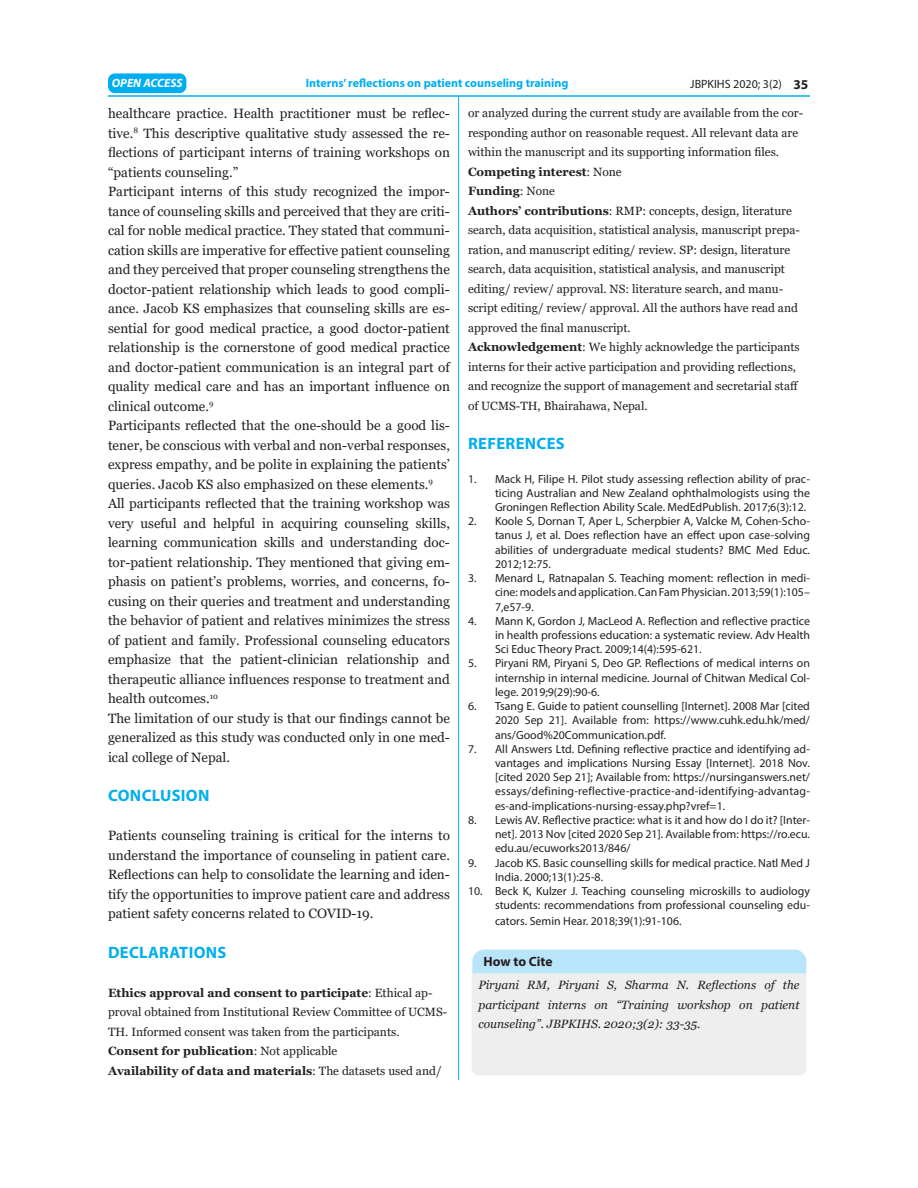
<style>
.page{position:relative;width:918px;height:1188px;background:#fff}
.page>*{position:absolute;margin:0;border:0;box-sizing:border-box;transform-origin:0 0}
.Inner_body_headings{font:700 16.5px "Myriad Pro";letter-spacing:.02em;color:#00aeef}
.Main_Text_New{font:13.5px/19.5px "Georgia";color:#231f20;text-align:justify}
.Journal_Main_Text{font:700 13.5px "Myriad Pro";letter-spacing:-.005em;color:#231f20}
.Acknowledgement_and{font:12px/19.5px "Georgia";color:#231f20}
.Journal_Main_Text-2{font:italic 12px/19.5px "Georgia";color:#231f20;text-align:justify}
.Acknowledgement_and-2{font:700 12px "Georgia";color:#231f20}
.Running_Title{font:700 12px "Myriad Pro";color:#00aeef}
.t1{font:12px "Myriad Pro";color:#231f20}
.t2{font:italic 700 12px "Myriad Pro";color:#fff}
.t3{font:11.85px/14.2px "Myriad Pro";color:#231f20;text-align:justify}
.s1{font-weight:700;font-size:13.5px}
.s2{font-weight:700}
.s3{font-weight:400}
</style>
<div class="page">
<hr style="left:108px;top:95px;width:702px;height:2px;background:#00aeef">
<div style="left:108px;top:73px;width:78px;height:20px;background:#00aeef;border-radius:7px"></div>
<hr style="left:458px;top:96px;width:1px;height:984px;background:#00aeef">
<svg style="left:472px;top:950px;width:334px;height:125px;background:#e4ecf1"></svg>
<p class="Running_Title" style="left:306px;top:75px;width:264px">Interns’ reflections on patient counseling training</p>
<p class="t2" style="left:112px;top:75px;width:72px">OPEN ACCESS</p>
<p class="t1" style="left:690px;top:77px;width:120px">JBPKIHS 2020; 3(2) <span class="s1">35</span></p>
<p class="Main_Text_New" style="left:108px;top:104px;width:343px">healthcare practice. Health practitioner must be reflec&shy;tive.<sup>8</sup> This descriptive qualitative study assessed the re&shy;flections of participant interns of training workshops on “patients counseling.”</p>
<p class="Main_Text_New" style="left:108px;top:182px;width:344px">Participant interns of this study recognized the impor&shy;tance of counseling skills and perceived that they are criti&shy;cal for noble medical practice. They stated that communi&shy;cation skills are imperative for effective patient counseling and they perceived that proper counseling strengthens the doctor-patient relationship which leads to good compli&shy;ance. Jacob KS emphasizes that counseling skills are es&shy;sential for good medical practice, a good doctor-patient relationship is the cornerstone of good medical practice and doctor-patient communication is an integral part of quality medical care and has an important influence on clinical outcome.<sup>9</sup></p>
<p class="Main_Text_New" style="left:108px;top:416px;width:343px">Participants reflected that the one-should be a good lis&shy;tener, be conscious with verbal and non-verbal responses, express empathy, and be polite in explaining the patients’ queries. Jacob KS also emphasized on these elements.<sup>9</sup></p>
<p class="Main_Text_New" style="left:108px;top:494px;width:344px">All participants reflected that the training workshop was very useful and helpful in acquiring counseling skills, learning communication skills and understanding doc&shy;tor-patient relationship. They mentioned that giving em&shy;phasis on patient’s problems, worries, and concerns, fo&shy;cusing on their queries and treatment and understanding the behavior of patient and relatives minimizes the stress of patient and family. Professional counseling educators emphasize that the patient-clinician relationship and therapeutic alliance influences response to treatment and health outcomes.<sup>10</sup></p>
<p class="Main_Text_New" style="left:108px;top:709px;width:343px">The limitation of our study is that our findings cannot be generalized as this study was conducted only in one med&shy;ical college of Nepal.</p>
<p class="Inner_body_headings" style="left:108px;top:785px;width:103px">CONCLUSION</p>
<p class="Main_Text_New" style="left:108px;top:826px;width:344px">Patients counseling training is critical for the interns to understand the importance of counseling in patient care.<br>Reflections can help to consolidate the learning and iden&shy;tify the opportunities to improve patient care and address patient safety concerns related to COVID-19.</p>
<p class="Inner_body_headings" style="left:108px;top:941px;width:120px">DECLARATIONS</p>
<p class="Acknowledgement_and" style="left:108px;top:983px;width:341px"><span class="s2">Ethics approval and consent to participate</span>: Ethical ap&shy;proval obtained from Institutional Review Committee of UCMS-<br>TH. Informed consent was taken from the participants.</p>
<p class="Acknowledgement_and-2" style="left:108px;top:1044px;width:231px">Consent for publication<span class="s3">: Not applicable</span></p>
<p class="Acknowledgement_and-2" style="left:108px;top:1063px;width:335px">Availability of data and materials<span class="s3">: The datasets used and/</span></p>
<p class="Acknowledgement_and" style="left:468px;top:103px;width:337px">or analyzed during the current study are available from the cor&shy;responding author on reasonable request. All relevant data are within the manuscript and its supporting information files.</p>
<p class="Acknowledgement_and-2" style="left:468px;top:164px;width:155px">Competing interest<span class="s3">: None</span></p>
<p class="Acknowledgement_and-2" style="left:468px;top:183px;width:89px">Funding<span class="s3">: None</span></p>
<p class="Acknowledgement_and" style="left:468px;top:201px;width:333px"><span class="s2">Authors’ contributions</span>: RMP: concepts, design, literature search, data acquisition, statistical analysis, manuscript prepa&shy;ration, and manuscript editing/ review. SP: design, literature search, data acquisition, statistical analysis, and manuscript editing/ review/ approval. NS: literature search, and manu&shy;script editing/ review/ approval. All the authors have read and approved the final manuscript.</p>
<p class="Acknowledgement_and" style="left:468px;top:337px;width:333px"><span class="s2">Acknowledgement</span>: We highly acknowledge the participants interns for their active participation and providing reflections, and recognize the support of management and secretarial staff of UCMS-TH, Bhairahawa, Nepal.</p>
<p class="Inner_body_headings" style="left:468px;top:433px;width:98px">REFERENCES</p>
<p class="t3" style="left:495px;top:471px;width:317px;text-indent:-27px">1. Mack H, Filipe H. Pilot study assessing reflection ability of prac&shy;ticing Australian and New Zealand ophthalmologists using the Groningen Reflection Ability Scale. MedEdPublish. 2017;6(3):12.</p>
<p class="t3" style="left:495px;top:514px;width:317px;text-indent:-27px">2. Koole S, Dornan T, Aper L, Scherpbier A, Valcke M, Cohen-Scho&shy;tanus J, et al. Does reflection have an effect upon case-solving abilities of undergraduate medical students? BMC Med Educ.<br>2012;12:75.</p>
<p class="t3" style="left:495px;top:571px;width:317px;text-indent:-27px">3. Menard L, Ratnapalan S. Teaching moment: reflection in medi&shy;cine: models and application. Can Fam Physician. 2013;59(1):105– 7,e57-9.</p>
<p class="t3" style="left:495px;top:614px;width:316px;text-indent:-27px">4. Mann K, Gordon J, MacLeod A. Reflection and reflective practice in health professions education: a systematic review. Adv Health Sci Educ Theory Pract. 2009;14(4):595-621.</p>
<p class="t3" style="left:495px;top:656px;width:317px;text-indent:-27px">5. Piryani RM, Piryani S, Deo GP. Reflections of medical interns on internship in internal medicine. Journal of Chitwan Medical Col&shy;lege. 2019;9(29):90-6.</p>
<p class="t3" style="left:495px;top:699px;width:317px;text-indent:-27px">6. Tsang E. Guide to patient counselling [Internet]. 2008 Mar [cited 2020 Sep 21]. Available from: https://www.cuhk.edu.hk/med/ ans/Good%20Communication.pdf.</p>
<p class="t3" style="left:495px;top:741px;width:317px;text-indent:-27px">7. All Answers Ltd. Defining reflective practice and identifying ad&shy;vantages and implications Nursing Essay [Internet]. 2018 Nov. [cited 2020 Sep 21]; Available from: https://nursinganswers.net/ essays/defining-reflective-practice-and-identifying-advantag&shy;es-and-implications-nursing-essay.php?vref=1.</p>
<p class="t3" style="left:495px;top:813px;width:317px;text-indent:-27px">8. Lewis AV. Reflective practice: what is it and how do I do it? [Inter&shy;net]. 2013 Nov [cited 2020 Sep 21]. Available from: https://ro.ecu. edu.au/ecuworks2013/846/</p>
<p class="t3" style="left:495px;top:855px;width:317px;text-indent:-27px">9. Jacob KS. Basic counselling skills for medical practice. Natl Med J<br>India. 2000;13(1):25-8.</p>
<p class="t3" style="left:468px;top:884px;width:344px;text-align:right">10. Beck K, Kulzer J. Teaching counseling microskills to audiology students: recommendations from professional counseling edu-</p>
<p class="t3" style="left:495px;top:914px;width:188px">cators. Semin Hear. 2018;39(1):91-106.</p>
<p class="Journal_Main_Text" style="left:484px;top:953px;width:70px">How to Cite</p>
<p class="Journal_Main_Text-2" style="left:478px;top:975px;width:323px">Piryani RM, Piryani S, Sharma N. Reflections of the participant interns on “Training workshop on patient counseling”. JBPKIHS. 2020;3(2): 33-35.</p>
</div>
